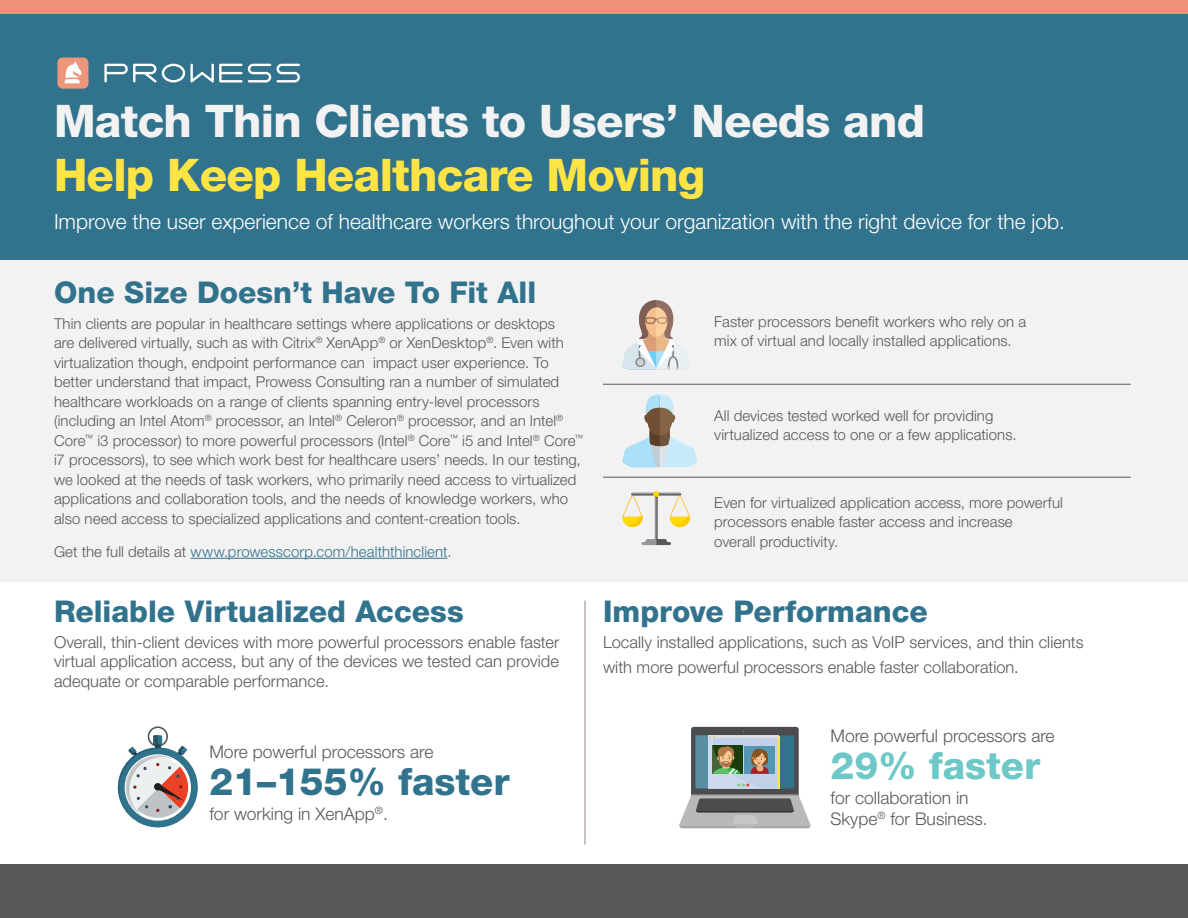
<style>
.page{position:relative;width:1188px;height:918px;background:#fff}
.page>*{position:absolute;margin:0;border:0;box-sizing:border-box;transform-origin:0 0}
.t1{font:800 45px/54px "Helvetica Neue LT Std";letter-spacing:-.015em;color:#f2f2f2}
.t2{font:800 37.8px "Helvetica Neue LT Std";color:#31728c}
.t3{font:800 37.8px "Helvetica Neue LT Std";color:#6dc8c7}
.Headline_Level_1{font:800 30px "Helvetica Neue LT Std";color:#31728c}
.t4{font:300 21px "Helvetica Neue LT Std";color:#fff}
.t5{font:300 17.4px/20.9px "Helvetica Neue LT Std";color:#58585b}
.Body_Copy{font:300 16.5px/19.5px "Helvetica Neue LT Std";color:#58585b;text-align:justify}
.Body_Copy-2{font:300 15px/19.5px "Helvetica Neue LT Std";letter-spacing:.005em;color:#58585b}
.Body_Copy-3{font:300 15px "Helvetica Neue LT Std";letter-spacing:.005em;color:#31728c}
.s1{color:#ffe445}
.s2{color:#58585b}
</style>
<div class="page">
<div style="left:0;top:259px;width:1188px;height:323px;background:#f2f2f2"></div>
<hr style="left:190px;top:558px;width:257px;height:1px;background:#31728c">
<div style="left:0;top:0;width:1188px;height:259px;background:#31728c"></div>
<svg style="left:57px;top:58px;width:32px;height:31px"></svg>
<svg style="left:104px;top:64px;width:52px;height:18px"></svg>
<svg style="left:162px;top:64px;width:109px;height:18px"></svg>
<svg style="left:277px;top:64px;width:23px;height:18px"></svg>
<div style="left:0;top:0;width:1188px;height:14px;background:#ed9178"></div>
<div style="left:0;top:864px;width:1188px;height:54px;background:#58585b"></div>
<svg style="left:622px;top:394px;width:75px;height:73px"></svg>
<svg style="left:622px;top:300px;width:68px;height:69px"></svg>
<svg style="left:622px;top:491px;width:68px;height:54px"></svg>
<hr style="left:603px;top:384px;width:528px;height:1px;background:#58585b">
<hr style="left:603px;top:477px;width:528px;height:1px;background:#58585b">
<svg style="left:118px;top:748px;width:80px;height:79px"></svg>
<svg style="left:118px;top:726px;width:70px;height:93px"></svg>
<svg style="left:679px;top:727px;width:132px;height:101px"></svg>
<hr style="left:584px;top:601px;width:2px;height:244px;background:#b6adab">
<p class="t1" style="left:54px;top:94px;width:873px">Match Thin Clients to Users’ Needs and<br><span class="s1">Help Keep Healthcare Moving</span></p>
<p class="t4" style="left:54px;top:209px;width:1013px">Improve the user experience of healthcare workers throughout your organization with the right device for the job.</p>
<p class="Headline_Level_1" style="left:54px;top:275px;width:484px">One Size Doesn’t Have To Fit All</p>
<p class="Body_Copy-2" style="left:54px;top:313px;width:531px">Thin clients are popular in healthcare settings where applications or desktops<br>are delivered virtually, such as with Citrix<sup>®</sup> XenApp<sup>®</sup> or XenDesktop<sup>®</sup>. Even with virtualization though, endpoint performance can impact user experience. To better understand that impact, Prowess Consulting ran a number of simulated healthcare workloads on a range of clients spanning entry-level processors (including an Intel Atom<sup>®</sup> processor, an Intel<sup>®</sup> Celeron<sup>®</sup> processor, and an Intel<sup>® </sup>Core<sup>™</sup> i3 processor) to more powerful processors (Intel<sup>®</sup> Core<sup>™</sup> i5 and Intel<sup>®</sup> Core<sup>™ </sup>i7 processors), to see which work best for healthcare users’ needs. In our testing, we looked at the needs of task workers, who primarily need access to virtualized applications and collaboration tools, and the needs of knowledge workers, who also need access to specialized applications and content-creation tools.</p>
<p class="Body_Copy-3" style="left:54px;top:542px;width:399px"><span class="s2">Get the full details at</span> www.prowesscorp.com/healththinclient<span class="s2">.</span></p>
<p class="Headline_Level_1" style="left:54px;top:593px;width:411px">Reliable Virtualized Access</p>
<p class="Body_Copy" style="left:54px;top:632px;width:507px">Overall, thin-client devices with more powerful processors enable faster virtual application access, but any of the devices we tested can provide adequate or comparable performance.</p>
<p class="t5" style="left:209px;top:741px;width:226px">More powerful processors are</p>
<p class="t2" style="left:209px;top:759px;width:302px">21–155% faster</p>
<p class="t5" style="left:209px;top:803px;width:180px">for working in XenApp<sup>®</sup>.</p>
<p class="Body_Copy-2" style="left:714px;top:311px;width:314px">Faster processors benefit workers who rely on a mix of virtual and locally installed applications.</p>
<p class="Body_Copy-2" style="left:714px;top:405px;width:304px">All devices tested worked well for providing virtualized access to one or a few applications.</p>
<p class="Body_Copy-2" style="left:714px;top:493px;width:350px">Even for virtualized application access, more powerful processors enable faster access and increase<br>overall productivity.</p>
<p class="Headline_Level_1" style="left:603px;top:593px;width:326px">Improve Performance</p>
<p class="Body_Copy" style="left:603px;top:629px;width:482px;line-height:25.5px">Locally installed applications, such as VoIP services, and thin clients with more powerful processors enable faster collaboration.</p>
<p class="t5" style="left:831px;top:725px;width:226px">More powerful processors are</p>
<p class="t3" style="left:831px;top:743px;width:211px">29% faster</p>
<p class="t5" style="left:831px;top:787px;width:159px">for collaboration in<br>Skype<sup>®</sup> for Business.</p>
</div>
